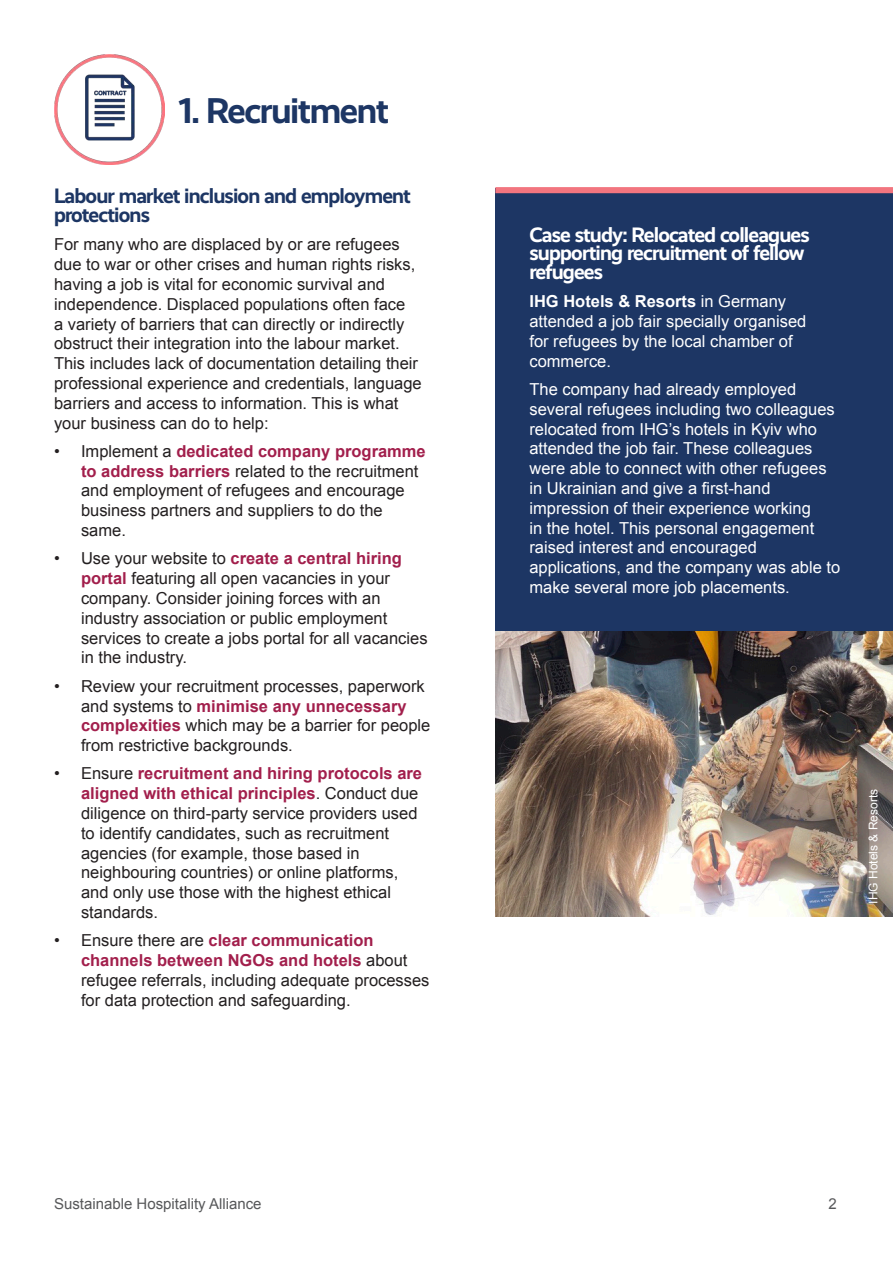
<style>
.page{position:relative;width:893px;height:1263px;background:#fff}
.page>*{position:absolute;margin:0;border:0;box-sizing:border-box;transform-origin:0 0}
.t1{font:700 36px "Realist";letter-spacing:-.04em;color:#1d3664}
.t2{font:700 21px/18.8px "Realist";letter-spacing:-.04em;color:#fff}
.t3{font:700 21px/18.8px "Realist";letter-spacing:-.04em;color:#1d3664}
.Paragraph_Style_4{font:16.5px/19.8px "Arial";color:#231f20}
.Paragraph_Style_4-2{font:16.5px/19.8px "Arial";color:#fff}
.t4{font:15px "Arial";color:#57585a}
.t5{font:12px "Arial";color:#fff}
.s1{font-weight:700;color:#a21f4c}
.s2{font-weight:700}
</style>
<div class="page">
<img style="left:54px;top:54px;width:111px;height:111px">
<div style="left:495px;top:188px;width:398px;height:443px;background:#1d3664"></div>
<div style="left:495px;top:187px;width:398px;height:6px;border:2px solid #f2757f"></div>
<img style="left:495px;top:631px;width:398px;height:285px">
<h3 class="t1" style="left:179px;top:90px;width:212px">1. Recruitment</h3>
<h4 class="t3" style="left:54px;top:187px;width:358px">Labour market inclusion and employment protections</h4>
<p class="Paragraph_Style_4" style="left:54px;top:235px;width:369px">For many who are displaced by or are refugees due to war or other crises and human rights risks, having a job is vital for economic survival and independence. Displaced populations often face<br>a variety of barriers that can directly or indirectly obstruct their integration into the labour market.<br>This includes lack of documentation detailing their professional experience and credentials, language barriers and access to information. This is what your business can do to help:</p>
<p class="Paragraph_Style_4" style="left:81px;top:441px;width:346px;text-indent:-27px">• Implement a <span class="s1">dedicated company programme to address barriers</span> related to the recruitment and employment of refugees and encourage business partners and suppliers to do the same.</p>
<p class="Paragraph_Style_4" style="left:81px;top:549px;width:348px;text-indent:-27px">• Use your website to <span class="s1">create a central hiring portal</span> featuring all open vacancies in your company. Consider joining forces with an industry association or public employment services to create a jobs portal for all vacancies in the industry.</p>
<p class="Paragraph_Style_4" style="left:81px;top:676px;width:351px;text-indent:-27px">• Review your recruitment processes, paperwork and systems to <span class="s1">minimise any unnecessary complexities</span> which may be a barrier for people from restrictive backgrounds.</p>
<p class="Paragraph_Style_4" style="left:81px;top:764px;width:343px;text-indent:-27px">• Ensure <span class="s1">recruitment and hiring protocols are aligned with ethical principles</span>. Conduct due diligence on third-party service providers used to identify candidates, such as recruitment agencies (for example, those based in neighbouring countries) or online platforms, and only use those with the highest ethical standards.</p>
<p class="Paragraph_Style_4" style="left:81px;top:931px;width:350px;text-indent:-27px">• Ensure there are <span class="s1">clear communication channels between NGOs and hotels</span> about refugee referrals, including adequate processes for data protection and safeguarding.</p>
<h4 class="t2" style="left:529px;top:225px;width:282px">Case study: Relocated colleagues supporting recruitment of fellow refugees</h4>
<p class="Paragraph_Style_4-2" style="left:529px;top:292px;width:278px"><span class="s2">IHG Hotels &amp; Resorts</span> in Germany attended a job fair specially organised for refugees by the local chamber of commerce.</p>
<p class="Paragraph_Style_4-2" style="left:529px;top:380px;width:312px">The company had already employed several refugees including two colleagues relocated from IHG’s hotels in Kyiv who attended the job fair. These colleagues were able to connect with other refugees in Ukrainian and give a first-hand impression of their experience working<br>in the hotel. This personal engagement raised interest and encouraged applications, and the company was able to make several more job placements.</p>
<p class="t5" style="left:865px;top:904px;width:116px;rotate:-90deg">IHG Hotels &amp; Resorts</p>
<p class="t4" style="left:54px;top:1194px;width:209px">Sustainable Hospitality Alliance</p>
<p class="t4" style="left:828px;top:1194px;width:10px">2</p>
</div>
